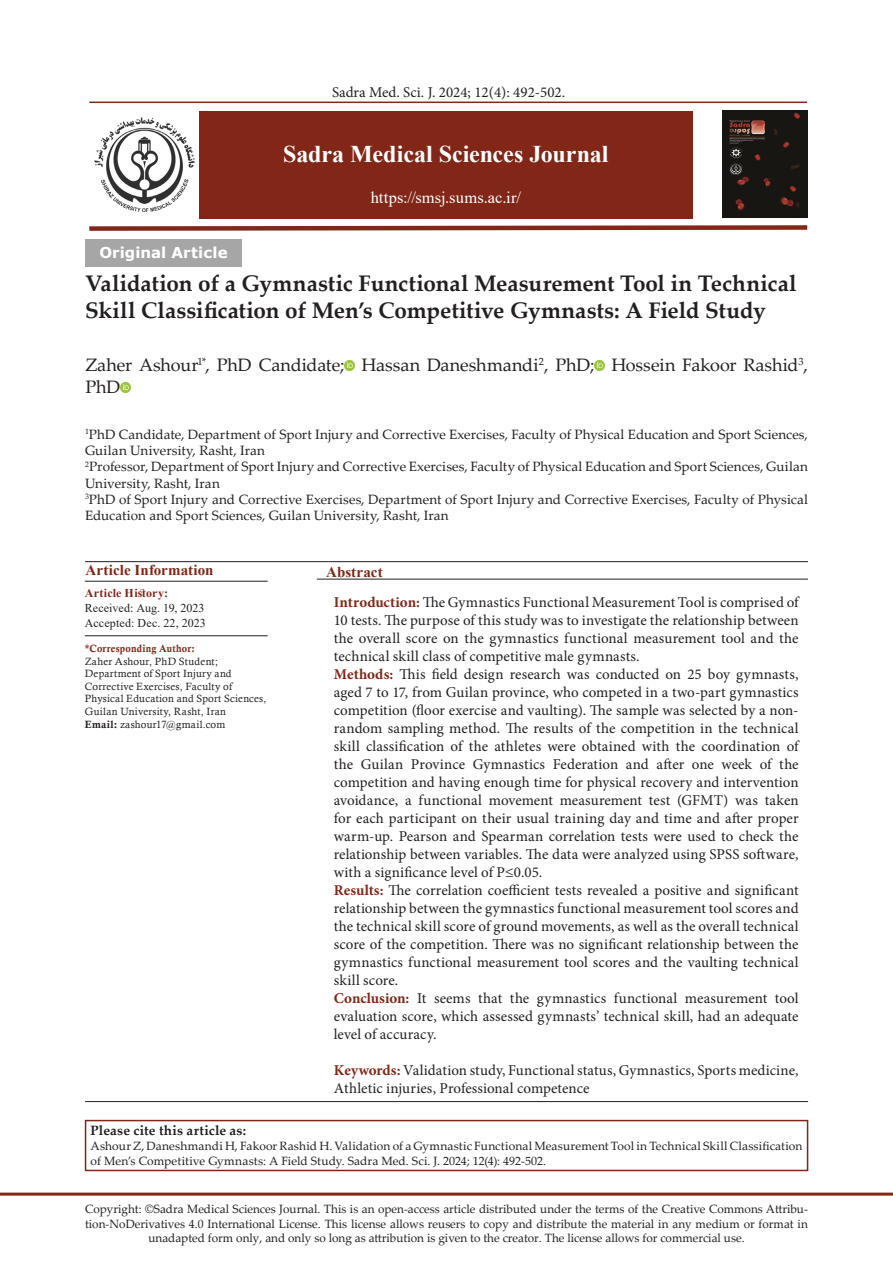
<style>
.page{position:relative;width:893px;height:1263px;background:#fff}
.page>*{position:absolute;margin:0;border:0;box-sizing:border-box;transform-origin:0 0}
.t1{font:700 24px "Times New Roman";letter-spacing:-.005em;color:#fff}
.t2{font:700 22.5px/27px "Palatino Linotype";color:#231f20}
.t3{font:18px "Palatino Linotype";letter-spacing:-.005em;color:#231f20}
.t4{font:16.5px "Times New Roman";letter-spacing:.01em;color:#fff}
.t5{font:15px/18px "Minion Pro";letter-spacing:.005em;color:#231f20}
.t6{font:700 15px "Times New Roman";letter-spacing:.005em;color:#822718}
.t7{font:700 15px "Verdana";letter-spacing:.005em;color:#fff}
.t8{font:700 15px "Minion Pro";letter-spacing:-.005em;color:#822718}
.t9{font:13.5px/16.2px "Palatino Linotype";letter-spacing:.005em;color:#231f20}
.t10{font:700 13.5px "Palatino Linotype";letter-spacing:.02em;color:#231f20}
.t11{font:12px/15px "Palatino Linotype";color:#231f20}
.t12{font:12px/15px "Times New Roman";letter-spacing:.01em;color:#231f20}
.t13{font:700 12px "Times New Roman";letter-spacing:.025em;color:#822718}
.t14{font:10.5px/12.6px "Calisto";letter-spacing:.025em;color:#231f20}
.t15{font:10.5px "Calis MT Bol";letter-spacing:.02em;color:#822718;scale:.93 1}
.t16{font:10.5px "Palatino Linotype";color:#231f20}
.t17{font:7.8px "Palatino Linotype";color:#231f20}
.s1{font-size:18px}
.s2{font-family:"Calis MT Bol"}
.s3{font-weight:700;color:#822718}
</style>
<div class="page">
<hr style="left:0;top:1192px;width:893px;height:3px;background:#822718">
<svg style="left:344px;top:361px;width:11px;height:10px"></svg>
<svg style="left:594px;top:361px;width:11px;height:10px"></svg>
<svg style="left:120px;top:382px;width:11px;height:10px"></svg>
<hr style="left:85px;top:561px;width:723px;height:1px;background:#231f20">
<hr style="left:85px;top:581px;width:183px;height:1px;background:#231f20">
<div style="left:85px;top:239px;width:157px;height:28px;background:#a7a6a6"></div>
<hr style="left:85px;top:635px;width:183px;height:1px;background:#231f20">
<hr style="left:317px;top:579px;width:491px;height:1px;background:#231f20">
<hr style="left:85px;top:1101px;width:723px;height:1px;background:#231f20">
<div style="left:199px;top:112px;width:494px;height:107px;background:#822718"></div>
<svg style="left:89px;top:225px;width:719px;height:6px;background:#a15c51"></svg>
<hr style="left:89px;top:102px;width:718px;height:1px;background:#822718">
<img style="left:95px;top:117px;width:99px;height:94px">
<img style="left:723px;top:110px;width:84px;height:108px">
<div style="left:85px;top:1120px;width:723px;height:51px;border:2px solid #822718"></div>
<p class="t5" style="left:332px;top:83px;width:235px">Sadra Med. Sci .J. 2024; 12 : (4) 492-502.</p>
<p class="t7" style="left:99px;top:242px;width:130px">Original Article</p>
<h1 class="t1" style="left:283px;top:136px;width:327px">Sadra Medical Sciences Journal</h1>
<p class="t4" style="left:371px;top:186px;width:152px">https://smsj.sums.ac i r. /</p>
<h2 class="t2" style="left:85px;top:269px;width:713px">Validation of a Gymnastic Functional Measurement Tool in Technical<br>Skill Classification of Men s’ Competitive Gymnasts A: Field Study</h2>
<p class="t16" style="left:539px;top:354px;width:7px">2</p>
<p class="t16" style="left:197px;top:354px;width:14px"><span class="s1">,</span>*1</p>
<p class="t3" style="left:85px;top:352px;width:115px">Zaher Ashour</p>
<p class="t16" style="left:798px;top:354px;width:7px">3</p>
<p class="t3" style="left:217px;top:352px;width:129px">PhD Candidate;</p>
<p class="t3" style="left:361px;top:352px;width:234px">Hassan Daneshmandi , PhD;</p>
<p class="t3" style="left:611px;top:352px;width:198px">Hossein Fakoor Rashid ,</p>
<p class="t3" style="left:85px;top:374px;width:37px">PhD</p>
<p class="t17" style="left:85px;top:426px;width:5px">1</p>
<p class="t9" style="left:85px;top:426px;width:724px">PhD Candidate, Department of Sport Injury and Corrective Exercises, Faculty of Physical Education and Sport Sciences,<br>Guilan University, Rasht, Iran</p>
<p class="t17" style="left:85px;top:459px;width:5px">2</p>
<p class="t9" style="left:85px;top:458px;width:724px;text-indent:4px">Professor, Department of Sport Injury and Corrective Exercises, Faculty of Physical Education and Sport Sciences, Guilan<br>University, Rasht, Iran</p>
<p class="t17" style="left:85px;top:491px;width:5px">3</p>
<p class="t9" style="left:85px;top:490px;width:724px">PhD of Sport Injury and Corrective Exercises, Department of Sport Injury and Corrective Exercises, Faculty of Physical<br>Education and Sport Sciences, Guilan University, Rasht, Iran</p>
<p class="t6" style="left:85px;top:559px;width:130px">Article Information</p>
<p class="t13" style="left:85px;top:584px;width:85px">Article History:</p>
<p class="t12" style="left:85px;top:600px;width:123px">Received: Aug. 19, 2023<br>Accepted: Dec. 22, 2023</p>
<p class="t15" style="left:85px;top:642px;width:120px">*Corresponding Author:</p>
<p class="t14" style="left:85px;top:655px;width:183px">Zaher Ashour, PhD Student;<br>Department of Sport Injury and<br>Corrective Exercises, Faculty of<br>Physical Education and Sport Sciences,<br>Guilan University, Rasht, Iran<br><span class="s2">Email:</span> zashour17@gmail.com</p>
<p class="t6" style="left:326px;top:561px;width:58px">Abstract</p>
<p class="t5" style="left:334px;top:593px;width:466px"><span class="s3">Introduction:</span> The Gymnastics Functional Measurement Tool is comprised of 10 tests. The purpose of this study was to investigate the relationship between the overall score on the gymnastics functional measurement tool and the technical skill class of competitive male gymnasts.<br><span class="s3">Methods:</span> This field design research was conducted on 25 boy gymnasts, aged to7 17, from Guilan province, who competed in a two-part gymnastics</p>
<p class="t5" style="left:334px;top:719px;width:466px">random sampling method. The results of the competition in the technical</p>
<p class="t5" style="left:334px;top:701px;width:466px">competition (floor exercise and vaulting .) The sample was selected by a non-</p>
<p class="t5" style="left:334px;top:737px;width:466px;text-align:right">skill classification of the athletes were obtained with the coordination of the</p>
<p class="t5" style="left:334px;top:755px;width:21px">the</p>
<p class="t5" style="left:334px;top:773px;width:466px">competition and having enough time for physical recovery and intervention</p>
<p class="t5" style="left:765px;top:791px;width:35px">taken</p>
<p class="t5" style="left:361px;top:755px;width:44px">Guilan</p>
<p class="t5" style="left:553px;top:755px;width:67px">Federation</p>
<p class="t5" style="left:626px;top:755px;width:25px">and</p>
<p class="t5" style="left:656px;top:755px;width:29px">after</p>
<p class="t5" style="left:722px;top:755px;width:32px">week</p>
<p class="t5" style="left:760px;top:755px;width:13px">of</p>
<p class="t5" style="left:473px;top:755px;width:74px">Gymnastics</p>
<p class="t5" style="left:411px;top:755px;width:56px">Province</p>
<p class="t5" style="left:692px;top:755px;width:24px">one</p>
<p class="t5" style="left:334px;top:791px;width:79px">avoidance a,</p>
<p class="t5" style="left:334px;top:809px;width:466px">for each participant on their usual training day and time and after proper</p>
<p class="t5" style="left:334px;top:827px;width:466px">warm-up. Pearson and Spearman correlation tests were used to check the</p>
<p class="t5" style="left:334px;top:845px;width:466px">relationship between variables. The data were analyzed using SPSS software,</p>
<p class="t5" style="left:334px;top:863px;width:210px">with a significance level of ≥P 0.05.</p>
<p class="t5" style="left:334px;top:881px;width:466px"><span class="s3">Results:</span> The correlation coefficient tests revealed a positive and significant</p>
<p class="t5" style="left:334px;top:899px;width:466px">relationship between the gymnastics functional measurement tool scores and</p>
<p class="t5" style="left:334px;top:917px;width:466px">the technical skill score of ground movements, as well as the overall technical</p>
<p class="t5" style="left:334px;top:935px;width:466px">score of the competition. There was no significant relationship between the</p>
<p class="t5" style="left:334px;top:953px;width:466px">gymnastics functional measurement tool scores and the vaulting technical</p>
<p class="t5" style="left:334px;top:971px;width:66px">skill score.</p>
<p class="t5" style="left:775px;top:989px;width:25px">tool</p>
<p class="t5" style="left:419px;top:791px;width:65px">functional</p>
<p class="t5" style="left:677px;top:791px;width:53px">(GFMT)</p>
<p class="t5" style="left:489px;top:791px;width:66px">movement</p>
<p class="t5" style="left:560px;top:791px;width:84px">measurement</p>
<p class="t5" style="left:649px;top:791px;width:23px">test</p>
<p class="t5" style="left:735px;top:791px;width:24px">was</p>
<p class="t5" style="left:478px;top:989px;width:26px">that</p>
<p class="t5" style="left:510px;top:989px;width:21px">the</p>
<p class="t5" style="left:614px;top:989px;width:65px">functional</p>
<p class="t8" style="left:334px;top:988px;width:77px">Conclusion:</p>
<p class="t5" style="left:334px;top:1007px;width:466px">evaluation score, which assessed gymnasts’ technical skill, had an adequate level of accuracy.</p>
<p class="t5" style="left:334px;top:1061px;width:466px"><span class="s3">Keywords:</span> Validation study, Functional status, Gymnastics, Sports medicine,<br>Athletic injuries, Professional competence</p>
<p class="t5" style="left:417px;top:989px;width:11px">It</p>
<p class="t5" style="left:537px;top:989px;width:71px">gymnastics</p>
<p class="t5" style="left:685px;top:989px;width:84px">measurement</p>
<p class="t5" style="left:434px;top:989px;width:38px">seems</p>
<p class="t10" style="left:91px;top:1121px;width:157px">Please cite this article as:</p>
<p class="t11" style="left:91px;top:1138px;width:713px">Ashour Z, Daneshmandi H, Fakoor Rashid H. Validation of a Gymnastic Functional Measurement Tool in Technical Skill Classification of Men s’ Competitive Gymnasts A: Field Study. Sadra Med. Sci .J. 2024; 12 : (4) 492-502.</p>
<p class="t11" style="left:85px;top:1201px;width:724px">Copyright ©: Sadra Medical Sciences Journal. This is an open-access article distributed under the terms of the Creative Commons Attribu-</p>
<p class="t11" style="left:148px;top:1230px;width:598px">unadapted form only, and only so long as attribution is given to the creator. The license allows for commercial use.</p>
<p class="t11" style="left:85px;top:1216px;width:724px">tion-NoDerivatives 4.0 International License. This license allows reusers to copy and distribute the material in any medium or format in</p>
</div>
